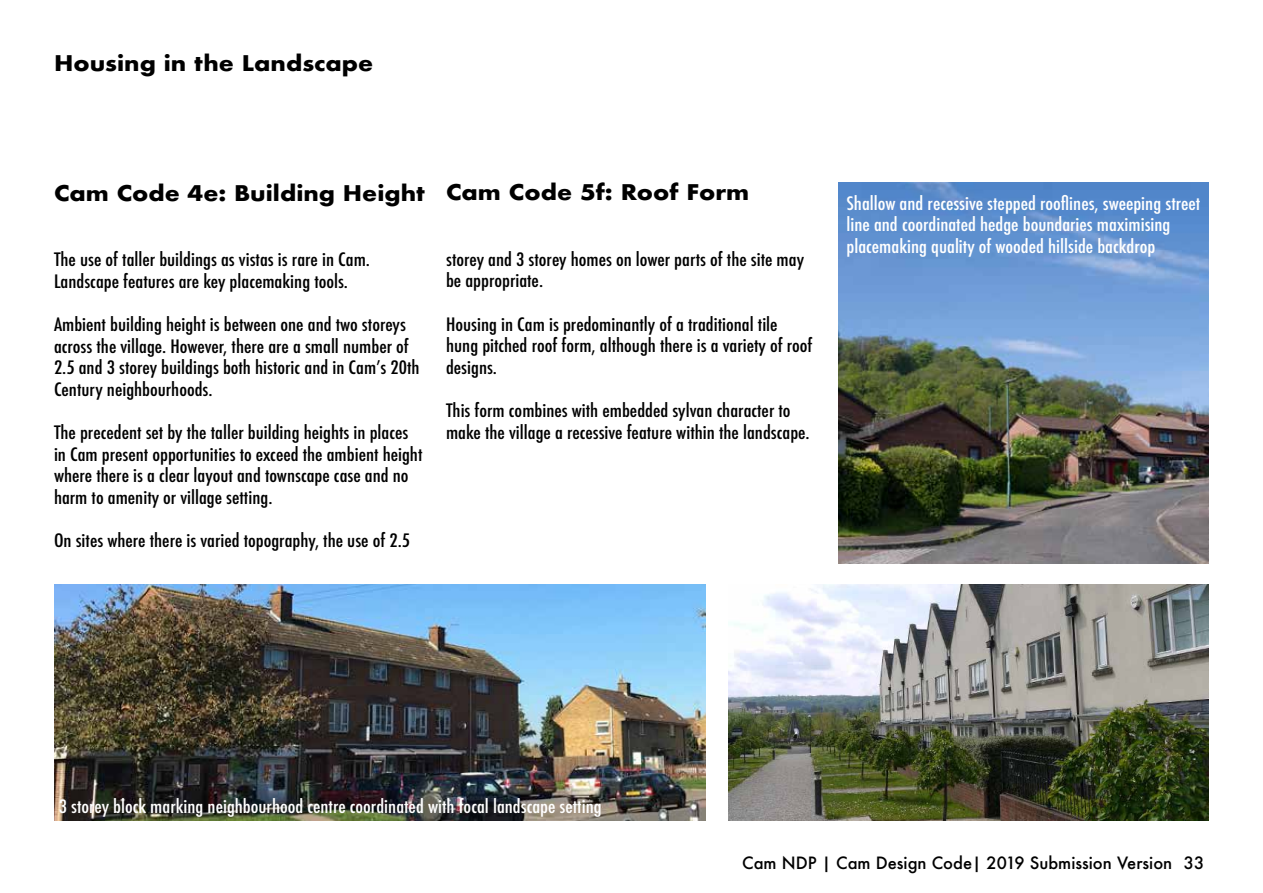
<style>
.page{position:relative;width:1263px;height:893px;background:#fff}
.page>*{position:absolute;margin:0;border:0;box-sizing:border-box;transform-origin:0 0}
.t1{font:700 21px "Futura";color:#000;scale:1.11 1}
.t2{font:500 condensed 18px/21.6px "Futura";color:#000;scale:1.11 1}
.t3{font:500 condensed 18px/21.6px "Futura";color:#fff;scale:1.11 1}
.t4{font:500 16.5px "Futura";color:#000}
</style>
<div class="page">
<img style="left:54px;top:584px;width:652px;height:236px">
<img style="left:838px;top:183px;width:371px;height:380px">
<img style="left:729px;top:584px;width:480px;height:236px">
<p class="t1" style="left:54px;top:48px;width:289px">Housing in the Landscape</p>
<p class="t1" style="left:54px;top:177px;width:336px">Cam Code 4e: Building Height</p>
<p class="t2" style="left:54px;top:249px;width:286px">The use of taller buildings as vistas is rare in Cam.<br>Landscape features are key placemaking tools.</p>
<p class="t2" style="left:54px;top:314px;width:331px">Ambient building height is between one and two storeys across the village. However, there are a small number of 2.5 and 3 storey buildings both historic and in Cam’s 20th Century neighbourhoods.</p>
<p class="t2" style="left:54px;top:422px;width:333px">The precedent set by the taller building heights in places in Cam present opportunities to exceed the ambient height where there is a clear layout and townscape case and no harm to amenity or village setting.</p>
<p class="t2" style="left:54px;top:530px;width:322px">On sites where there is varied topography, the use of 2.5</p>
<p class="t1" style="left:446px;top:177px;width:275px">Cam Code 5f: Roof Form</p>
<p class="t2" style="left:446px;top:248px;width:324px">storey and 3 storey homes on lower parts of the site may be appropriate.</p>
<p class="t2" style="left:446px;top:313px;width:331px">Housing in Cam is predominantly of a traditional tile hung pitched roof form, although there is a variety of roof designs.</p>
<p class="t2" style="left:446px;top:400px;width:329px">This form combines with embedded sylvan character to make the village a recessive feature within the landscape.</p>
<p class="t3" style="left:846px;top:192px;width:320px">Shallow and recessive stepped rooflines, sweeping street line and coordinated hedge boundaries maximising placemaking quality of wooded hillside backdrop</p>
<p class="t3" style="left:59px;top:796px;width:491px">3 storey block marking neighbourhood centre coordinated with focal landscape setting</p>
<p class="t4" style="left:742px;top:851px;width:464px">Cam NDP | Cam Design Code| 2019 Submission Version 33</p>
</div>
